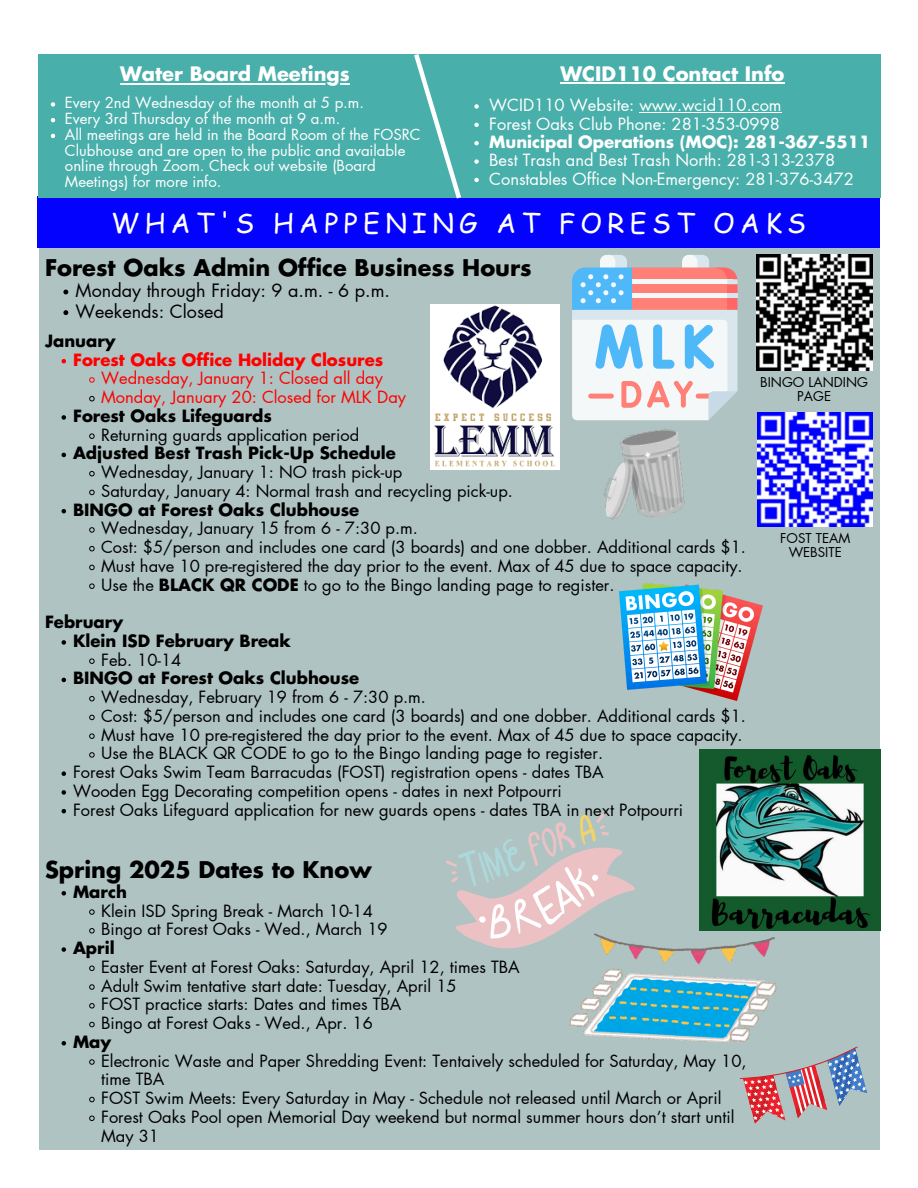
<style>
.page{position:relative;width:918px;height:1188px;background:#fff}
.page>*{position:absolute;margin:0;border:0;box-sizing:border-box;transform-origin:0 0}
.t1{font:27px "Comic Sans MS";letter-spacing:.2em;color:#fff}
.t2{font:700 22.5px "Futura LT Pro";color:#000}
.t3{font:700 19.5px "Futura LT Pro";color:#fff}
.t4{font:18px "Futura LT Pro";color:#000}
.t5{font:16.5px/18.8px "Futura LT Pro";color:#000}
.t6{font:700 16.5px "Futura LT Pro";color:#000}
.t7{font:16.5px "Futura LT Pro";color:#fff}
.t8{font:16.5px "Futura LT Pro";color:#f00}
.t9{font:700 16.5px "Futura LT Pro";color:#fff}
.t10{font:700 16.5px "Futura LT Pro";color:#f00}
.t11{font:15px/15.8px "Futura LT Pro";color:#fff}
.t12{font:13.35px/14px "Futura LT Pro";color:#000;text-align:center}
.s1{font-weight:700}
</style>
<div class="page">
<div style="left:39px;top:248px;width:841px;height:902px;background:#afc3c2"></div>
<div style="left:37px;top:197px;width:843px;height:51px;background:#0402ff"></div>
<svg style="left:63px;top:290px;width:5px;height:4px"></svg>
<svg style="left:63px;top:310px;width:5px;height:5px"></svg>
<svg style="left:62px;top:359px;width:4px;height:4px"></svg>
<svg style="left:89px;top:377px;width:6px;height:6px"></svg>
<svg style="left:89px;top:396px;width:6px;height:5px"></svg>
<svg style="left:62px;top:415px;width:4px;height:5px"></svg>
<svg style="left:89px;top:434px;width:6px;height:5px"></svg>
<svg style="left:62px;top:453px;width:4px;height:4px"></svg>
<svg style="left:89px;top:471px;width:6px;height:5px"></svg>
<svg style="left:89px;top:490px;width:6px;height:5px"></svg>
<svg style="left:62px;top:509px;width:4px;height:4px"></svg>
<svg style="left:89px;top:527px;width:6px;height:6px"></svg>
<svg style="left:89px;top:546px;width:6px;height:5px"></svg>
<svg style="left:89px;top:565px;width:6px;height:5px"></svg>
<svg style="left:89px;top:584px;width:6px;height:5px"></svg>
<svg style="left:62px;top:640px;width:4px;height:5px"></svg>
<svg style="left:89px;top:659px;width:6px;height:5px"></svg>
<svg style="left:62px;top:678px;width:4px;height:4px"></svg>
<svg style="left:89px;top:696px;width:6px;height:5px"></svg>
<svg style="left:89px;top:715px;width:6px;height:5px"></svg>
<svg style="left:89px;top:733px;width:6px;height:6px"></svg>
<svg style="left:89px;top:752px;width:6px;height:6px"></svg>
<svg style="left:62px;top:771px;width:4px;height:5px"></svg>
<svg style="left:62px;top:790px;width:4px;height:5px"></svg>
<svg style="left:62px;top:809px;width:4px;height:4px"></svg>
<svg style="left:62px;top:891px;width:4px;height:5px"></svg>
<svg style="left:89px;top:909px;width:6px;height:6px"></svg>
<svg style="left:89px;top:928px;width:6px;height:5px"></svg>
<svg style="left:62px;top:947px;width:4px;height:5px"></svg>
<svg style="left:89px;top:966px;width:6px;height:5px"></svg>
<svg style="left:89px;top:984px;width:6px;height:6px"></svg>
<svg style="left:89px;top:1003px;width:6px;height:5px"></svg>
<svg style="left:89px;top:1022px;width:6px;height:5px"></svg>
<svg style="left:62px;top:1041px;width:4px;height:5px"></svg>
<svg style="left:89px;top:1059px;width:6px;height:6px"></svg>
<svg style="left:89px;top:1097px;width:6px;height:5px"></svg>
<svg style="left:89px;top:1116px;width:6px;height:5px"></svg>
<div style="left:38px;top:55px;width:842px;height:143px;background:#49afab"></div>
<svg style="left:411px;top:54px;width:54px;height:145px"></svg>
<img style="left:756px;top:255px;width:116px;height:116px">
<img style="left:699px;top:749px;width:181px;height:181px">
<img style="left:758px;top:412px;width:114px;height:114px">
<svg style="left:572px;top:255px;width:165px;height:165px"></svg>
<img style="left:431px;top:304px;width:129px;height:166px">
<svg style="left:444px;top:813px;width:199px;height:150px;background:#c5c6c5"></svg>
<img style="left:569px;top:933px;width:207px;height:109px">
<svg style="left:740px;top:1046px;width:132px;height:84px;background:#b0a3ad"></svg>
<img style="left:594px;top:427px;width:97px;height:99px">
<img style="left:619px;top:583px;width:143px;height:117px">
<hr style="left:120px;top:83px;width:230px;height:2px;background:#fff">
<svg style="left:51px;top:102px;width:4px;height:5px"></svg>
<svg style="left:51px;top:118px;width:4px;height:4px"></svg>
<svg style="left:51px;top:134px;width:4px;height:4px"></svg>
<hr style="left:561px;top:82px;width:224px;height:2px;background:#fff">
<svg style="left:474px;top:104px;width:5px;height:5px"></svg>
<hr style="left:639px;top:112px;width:143px;height:1px;background:#fff">
<svg style="left:474px;top:123px;width:5px;height:4px"></svg>
<svg style="left:474px;top:141px;width:5px;height:4px"></svg>
<svg style="left:474px;top:159px;width:5px;height:5px"></svg>
<svg style="left:474px;top:178px;width:5px;height:4px"></svg>
<p class="t3" style="left:120px;top:65px;width:231px">Water Board Meetings</p>
<p class="t11" style="left:65px;top:96px;width:301px">Every 2nd Wednesday of the month at 5 p.m.</p>
<p class="t11" style="left:65px;top:111px;width:277px">Every 3rd Thursday of the month at 9 a.m.</p>
<p class="t11" style="left:65px;top:127px;width:357px">All meetings are held in the Board Room of the FOSRC Clubhouse and are open to the public and available online through Zoom. Check out website (Board Meetings) for more info.</p>
<p class="t3" style="left:561px;top:65px;width:226px">WCID110 Contact Info</p>
<p class="t7" style="left:489px;top:98px;width:294px">WCID110 Website: www.wcid110.com</p>
<p class="t7" style="left:489px;top:116px;width:292px">Forest Oaks Club Phone: 281-353-0998</p>
<p class="t9" style="left:489px;top:134px;width:383px">Municipal Operations (MOC): 281-367-5511</p>
<p class="t7" style="left:489px;top:153px;width:347px">Best Trash and Best Trash North: 281-313-2378</p>
<p class="t7" style="left:489px;top:171px;width:366px">Constables Office Non-Emergency: 281-376-3472</p>
<p class="t1" style="left:111px;top:203px;width:696px">WHAT'S HAPPENING AT FOREST OAKS</p>
<h3 class="t2" style="left:45px;top:257px;width:488px">Forest Oaks Admin Office Business Hours</h3>
<p class="t4" style="left:76px;top:282px;width:316px">Monday through Friday: 9 a.m. - 6 p.m.</p>
<p class="t4" style="left:76px;top:303px;width:150px">Weekends: Closed</p>
<p class="t6" style="left:45px;top:333px;width:72px">January</p>
<h3 class="t10" style="left:73px;top:352px;width:312px">Forest Oaks Office Holiday Closures</h3>
<p class="t8" style="left:101px;top:371px;width:283px">Wednesday, January 1: Closed all day</p>
<p class="t8" style="left:101px;top:390px;width:306px">Monday, January 20: Closed for MLK Day</p>
<p class="t6" style="left:73px;top:408px;width:200px">Forest Oaks Lifeguards</p>
<p class="t5" style="left:101px;top:426px;width:260px">Returning guards application period</p>
<p class="t6" style="left:73px;top:446px;width:324px">Adjusted Best Trash Pick-Up Schedule</p>
<h1 class="t5" style="left:101px;top:463px;width:303px">Wednesday, January 1: NO trash pick-up</h1>
<h2 class="t5" style="left:101px;top:482px;width:413px">Saturday, January 4: Normal trash and recycling pick-up.</h2>
<p class="t6" style="left:73px;top:502px;width:288px">BINGO at Forest Oaks Clubhouse</p>
<p class="t5" style="left:101px;top:520px;width:318px">Wednesday, January 15 from 6 - 7:30 p.m.</p>
<h6 class="t5" style="left:101px;top:538px;width:646px">Cost: $5/person and includes one card (3 boards) and one dobber. Additional cards $1.</h6>
<p class="t5" style="left:101px;top:557px;width:643px">Must have 10 pre-registered the day prior to the event. Max of 45 due to space capacity.</p>
<p class="t5" style="left:101px;top:576px;width:515px">Use the <span class="s1">BLACK QR CODE</span> to go to the Bingo landing page to register.</p>
<p class="t6" style="left:45px;top:615px;width:80px">February</p>
<p class="t6" style="left:73px;top:633px;width:219px">Klein ISD February Break</p>
<p class="t5" style="left:101px;top:651px;width:82px">Feb. 10-14</p>
<p class="t6" style="left:73px;top:671px;width:288px">BINGO at Forest Oaks Clubhouse</p>
<p class="t5" style="left:101px;top:688px;width:326px">Wednesday, February 19 from 6 - 7:30 p.m.</p>
<p class="t5" style="left:101px;top:707px;width:646px">Cost: $5/person and includes one card (3 boards) and one dobber. Additional cards $1.</p>
<p class="t5" style="left:101px;top:726px;width:643px">Must have 10 pre-registered the day prior to the event. Max of 45 due to space capacity.</p>
<p class="t5" style="left:101px;top:745px;width:503px">Use the BLACK QR CODE to go to the Bingo landing page to register.</p>
<p class="t5" style="left:73px;top:763px;width:532px">Forest Oaks Swim Team Barracudas (FOST) registration opens - dates TBA</p>
<p class="t5" style="left:73px;top:782px;width:490px">Wooden Egg Decorating competition opens - dates in next Potpourri</p>
<p class="t5" style="left:73px;top:801px;width:612px">Forest Oaks Lifeguard application for new guards opens - dates TBA in next Potpourri</p>
<h6 class="t2" style="left:45px;top:859px;width:328px">Spring 2025 Dates to Know</h6>
<p class="t6" style="left:73px;top:884px;width:55px">March</p>
<p class="t5" style="left:101px;top:902px;width:273px">Klein ISD Spring Break - March 10-14</p>
<p class="t5" style="left:101px;top:921px;width:288px">Bingo at Forest Oaks - Wed., March 19</p>
<p class="t6" style="left:73px;top:940px;width:43px">April</p>
<p class="t5" style="left:101px;top:958px;width:420px">Easter Event at Forest Oaks: Saturday, April 12, times TBA</p>
<p class="t5" style="left:101px;top:977px;width:357px">Adult Swim tentative start date: Tuesday, April 15</p>
<p class="t5" style="left:101px;top:996px;width:302px">FOST practice starts: Dates and times TBA</p>
<p class="t5" style="left:101px;top:1014px;width:273px">Bingo at Forest Oaks - Wed., Apr. 16</p>
<p class="t6" style="left:73px;top:1034px;width:40px">May</p>
<p class="t5" style="left:101px;top:1052px;width:647px">Electronic Waste and Paper Shredding Event: Tentaively scheduled for Saturday, May 10, time TBA</p>
<h2 class="t5" style="left:101px;top:1089px;width:622px">FOST Swim Meets: Every Saturday in May - Schedule not released until March or April</h2>
<p class="t5" style="left:101px;top:1108px;width:635px">Forest Oaks Pool open Memorial Day weekend but normal summer hours don’t start until<br>May 31</p>
<p class="t12" style="left:760px;top:376px;width:109px">BINGO LANDING<br>PAGE</p>
<p class="t12" style="left:780px;top:532px;width:72px">FOST TEAM</p>
<p class="t12" style="left:789px;top:546px;width:55px">WEBSITE</p>
</div>
